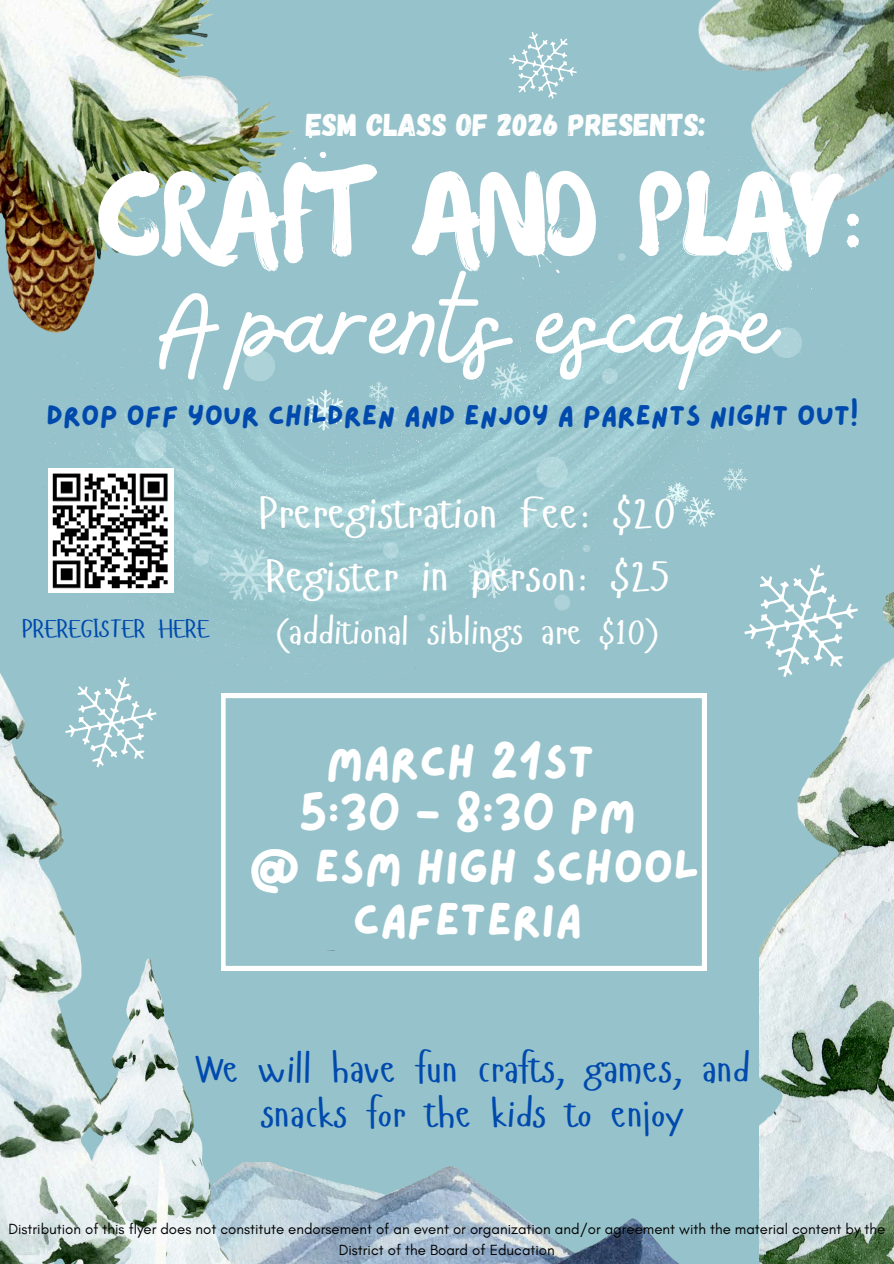
<style>
.page{position:relative;width:894px;height:1264px;background:#fff}
.page>*{position:absolute;margin:0;border:0;box-sizing:border-box;transform-origin:0 0}
.t1{font:126.45px "Bellaboo";color:#fff}
.t2{font:106.5px "Waterlily";color:#fff}
.t3{font:46.5px "Lazydog";color:#fff}
.t4{font:45px/63px "Hangyaboly";color:#fff}
.t5{font:39px/45px "Hangyaboly";color:#004aad;text-align:center}
.t6{font:36px "Hangyaboly";color:#fff}
.t7{font:31.5px "Gagalin";color:#fff}
.t8{font:28.5px "Lazydog";color:#004aad}
.t9{font:25.5px "Hangyaboly";color:#004aad}
.t10{font:15px/20.2px "Glacial Indifference";color:#000;text-align:center}
</style>
<div class="page">
<div style="left:0;top:0;width:893px;height:1263px;background:#96c3cb"></div>
<img style="left:335px;top:1166px;width:343px;height:97px">
<img style="left:759px;top:592px;width:134px;height:671px">
<img style="left:168px;top:970px;width:167px;height:293px">
<img style="left:0;top:673px;width:168px;height:590px">
<img style="left:0;top:0;width:237px;height:308px">
<img style="left:698px;top:0;width:195px;height:181px">
<img style="left:20px;top:99px;width:854px;height:604px">
<svg style="left:509px;top:32px;width:67px;height:66px"></svg>
<svg style="left:65px;top:677px;width:91px;height:90px"></svg>
<svg style="left:744px;top:565px;width:113px;height:112px"></svg>
<svg style="left:221px;top:693px;width:485px;height:277px"></svg>
<img style="left:48px;top:468px;width:125px;height:124px">
<h2 class="t7" style="left:306px;top:104px;width:401px">ESM CLASS OF 2026 PRESENTS:</h2>
<p class="t2" style="left:97px;top:149px;width:770px">CRAFT AND PLAY:</p>
<p class="t1" style="left:153px;top:243px;width:623px">A parents escape</p>
<p class="t8" style="left:47px;top:402px;width:812px">DROP OFF YOUR CHILDREN AND ENJOY A PARENTS NIGHT OUT!</p>
<h6 class="t9" style="left:22px;top:611px;width:188px">PREREGISTER HERE</h6>
<p class="t4" style="left:259px;top:480px;width:418px">Preregistration Fee: $20<br>Register in person: $25</p>
<p class="t6" style="left:275px;top:608px;width:385px">(additional siblings are $10)</p>
<h5 class="t3" style="left:326px;top:739px;width:270px">MARCH 21ST</h5>
<h5 class="t3" style="left:299px;top:792px;width:338px">5:30 - 8:30 PM</h5>
<h5 class="t3" style="left:249px;top:844px;width:452px">@ ESM HIGH SCHOOL</h5>
<h5 class="t3" style="left:352px;top:897px;width:231px">CAFETERIA</h5>
<h1 class="t5" style="left:194px;top:1045px;width:557px">We will have fun crafts, games, and snacks for the kids to enjoy</h1>
<p class="t10" style="left:8px;top:1219px;width:878px">Distribution of this flyer does not constitute endorsement of an event or organization and/or agreement with the material content by the<br>District of the Board of Education</p>
</div>
